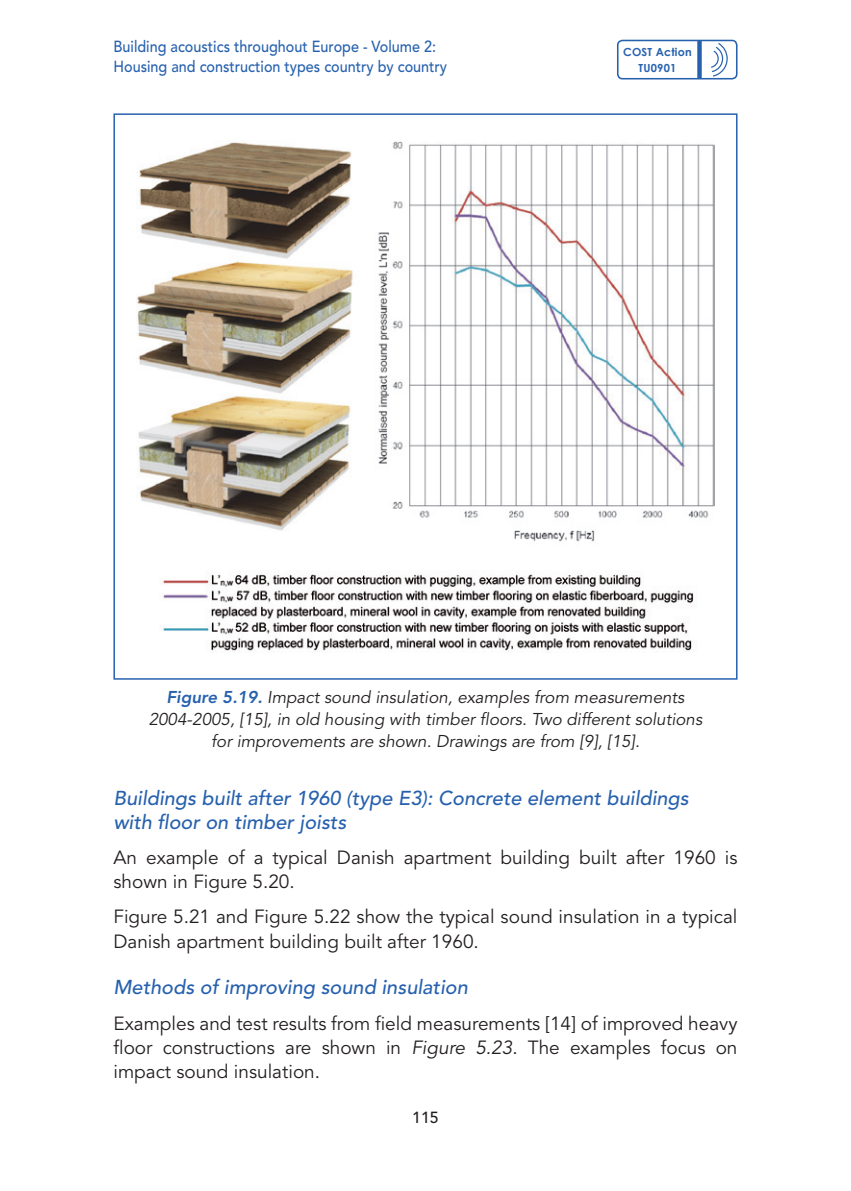
<style>
.page{position:relative;width:851px;height:1191px;background:#fff}
.page>*{position:absolute;margin:0;border:0;box-sizing:border-box;transform-origin:0 0}
.t1{font:italic 500 20px/24px "Avenir LT Std";color:#2761ae}
.t2{font:19px/24px "Avenir LT Std";color:#231f20}
.t3{font:italic 17px/22px "Avenir LT Std";color:#231f20;text-align:center}
.t4{font:500 16px/20px "Avenir LT Std";color:#2761ae;scale:.9 1}
.t5{font:500 16px "Avenir LT Std";color:#231f20}
.t6{font:700 11.2px/15.8px "Century Gothic";letter-spacing:.015em;color:#2761ae;text-align:center}
.s1{font-weight:800;color:#2761ae}
.s2{font-style:italic}
</style>
<div class="page">
<div style="left:617px;top:40px;width:120px;height:39px;border:2px solid #2761ae;border-radius:5px"></div>
<svg style="left:697px;top:41px;width:4px;height:38px"></svg>
<svg style="left:709px;top:42px;width:19px;height:35px"></svg>
<img style="left:136px;top:141px;width:578px;height:510px">
<div style="left:113px;top:113px;width:624px;height:566px;border:2px solid #2761ae"></div>
<p class="t4" style="left:113px;top:37px;width:372px">Building acoustics throughout Europe - Volume 2:<br>Housing and construction types country by country</p>
<p class="t6" style="left:623px;top:44px;width:70px">COST Action<br>TU0901</p>
<p class="t3" style="left:149px;top:686px;width:555px"><span class="s1">Figure 5.19.</span> Impact sound insulation, examples from measurements<br>2004-2005, [15], in old housing with timber floors. Two different solutions for improvements are shown. Drawings are from [9], [15].</p>
<p class="t1" style="left:113px;top:786px;width:576px">Buildings built after 1960 (type E3): Concrete element buildings with floor on timber joists</p>
<p class="t2" style="left:113px;top:846px;width:625px">An example of a typical Danish apartment building built after 1960 is shown in Figure 5.20.</p>
<p class="t2" style="left:113px;top:905px;width:625px">Figure 5.21 and Figure 5.22 show the typical sound insulation in a typical<br>Danish apartment building built after 1960.</p>
<p class="t1" style="left:113px;top:975px;width:356px">Methods of improving sound insulation</p>
<p class="t2" style="left:113px;top:1011px;width:625px;text-align:justify">Examples and test results from field measurements [14] of improved heavy floor constructions are shown in <span class="s2">Figure 5.23</span>. The examples focus on impact sound insulation.</p>
<p class="t5" style="left:412px;top:1108px;width:28px">115</p>
</div>
